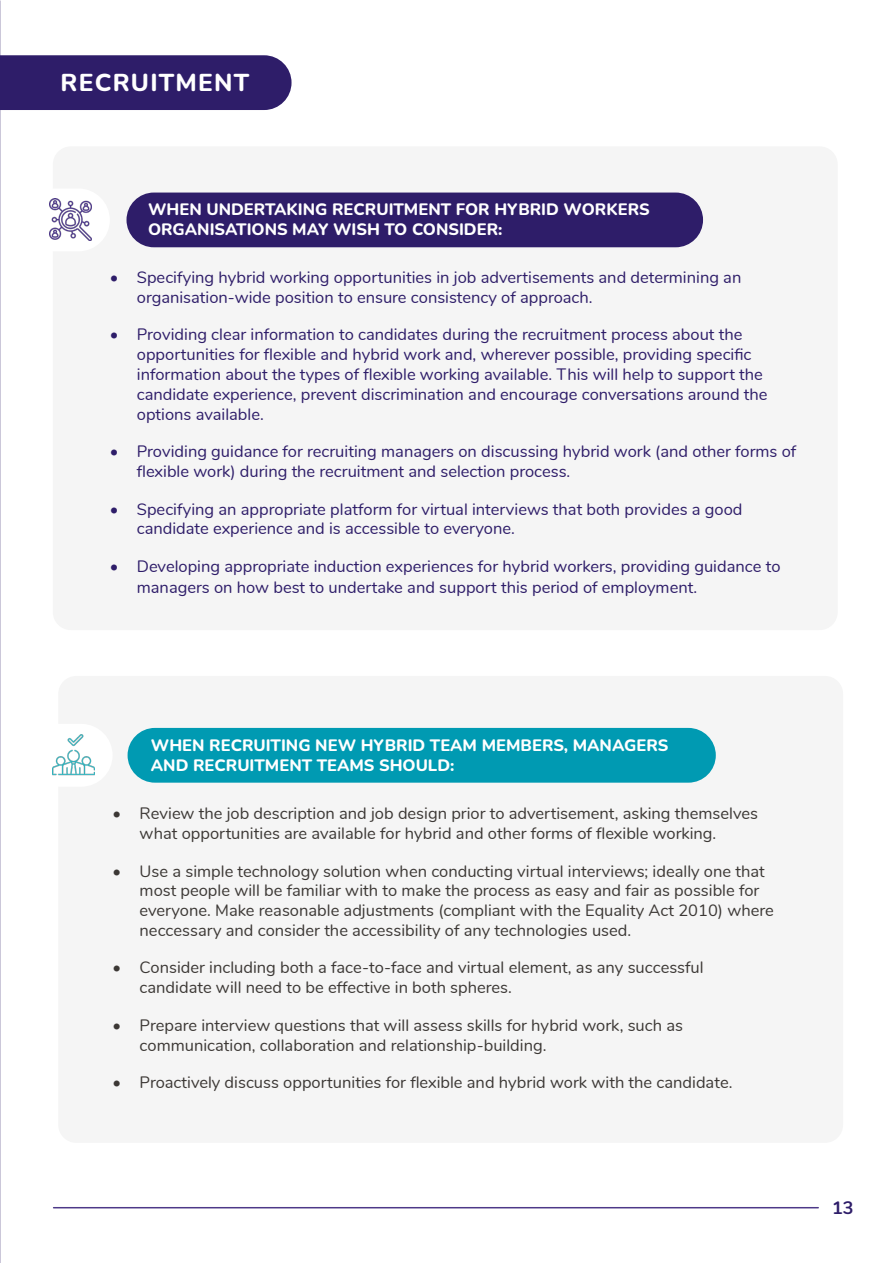
<style>
.page{position:relative;width:893px;height:1263px;background:#fff}
.page>*{position:absolute;margin:0;border:0;box-sizing:border-box;transform-origin:0 0}
.t1{font:800 24.45px "Nunito";letter-spacing:.05em;color:#fff}
.t2{font:700 18px "Nunito";color:#2e1d69}
.t3{font:16.5px/19.8px "Nunito";color:#2e1d69}
.t4{font:16.5px/19.8px "Nunito";color:#3c3835}
.t5{font:800 16.5px/19.8px "Nunito";color:#fff}
</style>
<div class="page">
<div style="left:0;top:55px;width:292px;height:55px;background:#2e1d69"></div>
<div style="left:53px;top:146px;width:785px;height:484px;background:#f5f5f5;border-radius:18px"></div>
<div style="left:126px;top:193px;width:577px;height:54px;background:#2e1d69;border-radius:27px"></div>
<div style="left:58px;top:676px;width:785px;height:467px;background:#f5f5f5;border-radius:18px"></div>
<div style="left:128px;top:728px;width:588px;height:55px;background:#009ab2;border-radius:27px"></div>
<svg style="left:0;top:188px;width:92px;height:63px"></svg>
<img style="left:50px;top:198px;width:42px;height:42px">
<svg style="left:0;top:724px;width:95px;height:63px"></svg>
<img style="left:52px;top:734px;width:42px;height:42px">
<hr style="left:54px;top:1207px;width:764px;height:1px;background:#4d3988">
<h1 class="t1" style="left:61px;top:65px;width:190px">RECRUITMENT</h1>
<p class="t5" style="left:148px;top:199px;width:503px">WHEN UNDERTAKING RECRUITMENT FOR HYBRID WORKERS<br>ORGANISATIONS MAY WISH TO CONSIDER:</p>
<p class="t3" style="left:137px;top:267px;width:606px;text-indent:-27px">• Specifying hybrid working opportunities in job advertisements and determining an organisation-wide position to ensure consistency of approach.</p>
<p class="t3" style="left:137px;top:324px;width:632px;text-indent:-27px">• Providing clear information to candidates during the recruitment process about the opportunities for flexible and hybrid work and, wherever possible, providing specific information about the types of flexible working available. This will help to support the candidate experience, prevent discrimination and encourage conversations around the options available.</p>
<p class="t3" style="left:137px;top:441px;width:661px;text-indent:-27px">• Providing guidance for recruiting managers on discussing hybrid work (and other forms of flexible work) during the recruitment and selection process.</p>
<p class="t3" style="left:137px;top:498px;width:607px;text-indent:-27px">• Specifying an appropriate platform for virtual interviews that both provides a good candidate experience and is accessible to everyone.</p>
<p class="t3" style="left:137px;top:555px;width:645px;line-height:20.7px;text-indent:-27px">• Developing appropriate induction experiences for hybrid workers, providing guidance to managers on how best to undertake and support this period of employment.</p>
<p class="t5" style="left:151px;top:735px;width:519px">WHEN RECRUITING NEW HYBRID TEAM MEMBERS, MANAGERS<br>AND RECRUITMENT TEAMS SHOULD:</p>
<p class="t4" style="left:140px;top:803px;width:620px;text-indent:-27px">• Review the job description and job design prior to advertisement, asking themselves what opportunities are available for hybrid and other forms of flexible working.</p>
<p class="t4" style="left:140px;top:860px;width:636px;text-indent:-27px">• Use a simple technology solution when conducting virtual interviews; ideally one that most people will be familiar with to make the process as easy and fair as possible for everyone. Make reasonable adjustments (compliant with the Equality Act 2010) where neccessary and consider the accessibility of any technologies used.</p>
<p class="t4" style="left:140px;top:957px;width:566px;text-indent:-27px">• Consider including both a face-to-face and virtual element, as any successful candidate will need to be effective in both spheres.</p>
<p class="t4" style="left:140px;top:1014px;width:545px;text-indent:-27px">• Prepare interview questions that will assess skills for hybrid work, such as communication, collaboration and relationship-building.</p>
<p class="t4" style="left:113px;top:1071px;width:621px">• Proactively discuss opportunities for flexible and hybrid work with the candidate.</p>
<p class="t2" style="left:832px;top:1194px;width:23px">13</p>
</div>
